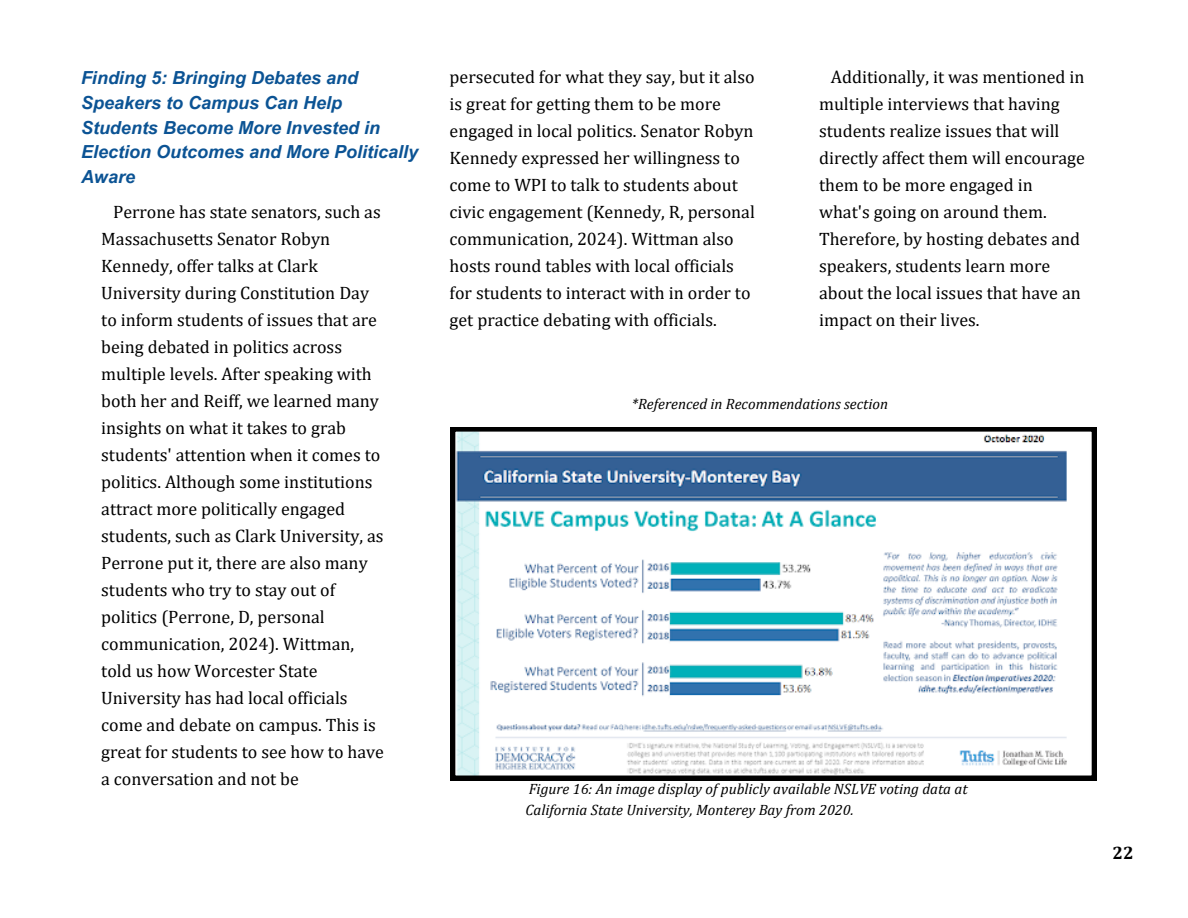
<style>
.page{position:relative;width:1188px;height:918px;background:#fff}
.page>*{position:absolute;margin:0;border:0;box-sizing:border-box;transform-origin:0 0}
.t1{font:18px/27px "Cambria";color:#000}
.t2{font:italic 700 18px/24.8px "Arial MT Pro";color:#0b5394}
.t3{font:700 18px "Cambria";color:#000}
.t4{font:italic 15px/20.2px "Cambria";color:#000}
</style>
<div class="page">
<svg style="left:451px;top:427px;width:645px;height:353px"></svg>
<p class="t2" style="left:81px;top:68px;width:339px">Finding 5: Bringing Debates and<br>Speakers to Campus Can Help<br>Students Become More Invested in<br>Election Outcomes and More Politically<br>Aware</p>
<p class="t1" style="left:101px;top:198px;width:284px;text-indent:12px">Perrone has state senators, such as Massachusetts Senator Robyn Kennedy, offer talks at Clark University during Constitution Day to inform students of issues that are being debated in politics across multiple levels. After speaking with both her and Reiff, we learned many insights on what it takes to grab students' attention when it comes to politics. Although some institutions attract more politically engaged students, such as Clark University, as Perrone put it, there are also many students who try to stay out of politics (Perrone, D, personal communication, 2024). Wittman, told us how Worcester State University has had local officials come and debate on campus. This is great for students to see how to have a conversation and not be</p>
<p class="t1" style="left:450px;top:63px;width:307px">persecuted for what they say, but it also is great for getting them to be more engaged in local politics. Senator Robyn Kennedy expressed her willingness to come to WPI to talk to students about civic engagement (Kennedy, R, personal communication, 2024). Wittman also hosts round tables with local officials for students to interact with in order to get practice debating with officials.</p>
<p class="t1" style="left:819px;top:63px;width:267px;text-indent:12px">Additionally, it was mentioned in multiple interviews that having students realize issues that will directly affect them will encourage them to be more engaged in what's going on around them.<br>Therefore, by hosting debates and speakers, students learn more about the local issues that have an impact on their lives.</p>
<p class="t4" style="left:632px;top:394px;width:258px">*Referenced in Recommendations section</p>
<p class="t4" style="left:525px;top:779px;width:444px">Figure 16: An image display of publicly available NSLVE voting data at<br>California State University, Monterey Bay from 2020.</p>
<p class="t3" style="left:1112px;top:841px;width:23px">22</p>
</div>
